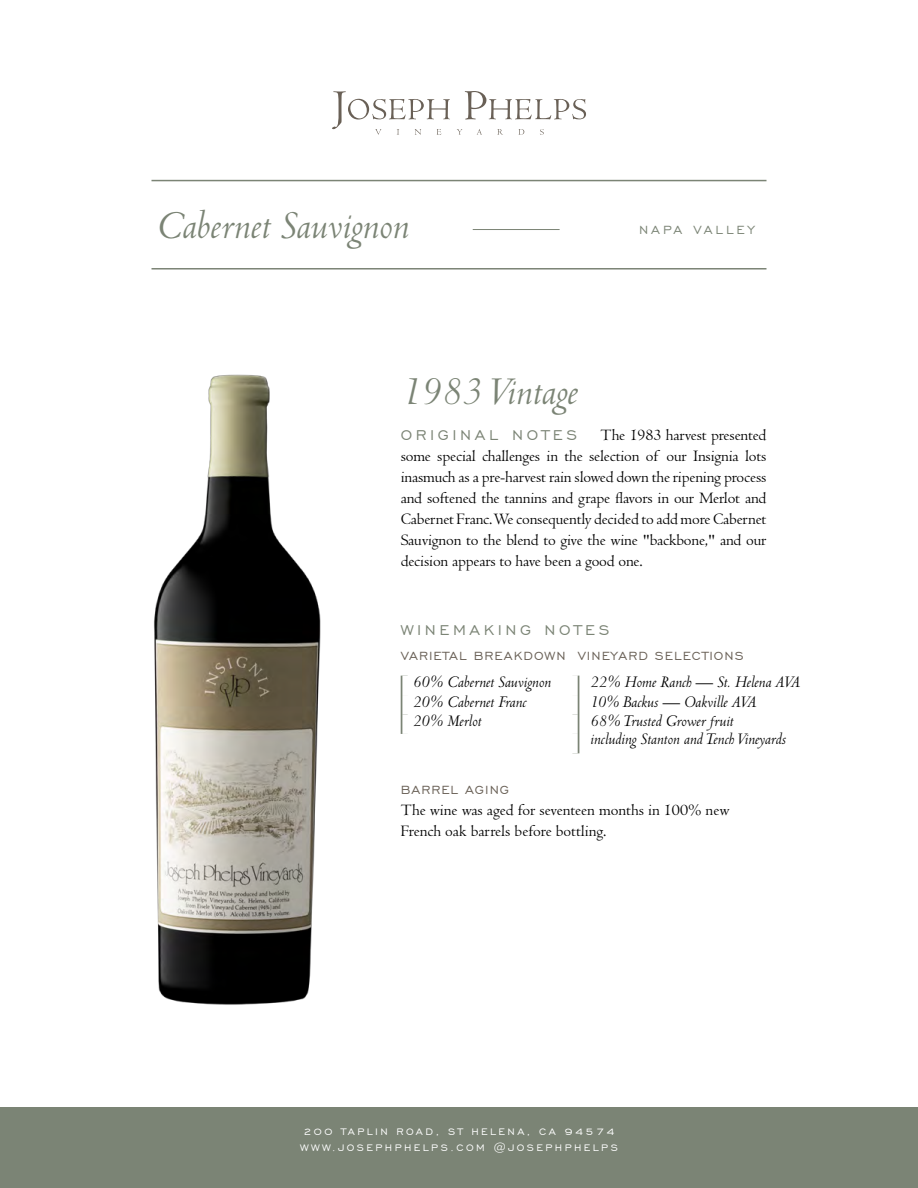
<style>
.page{position:relative;width:918px;height:1188px;background:#fff}
.page>*{position:absolute;margin:0;border:0;box-sizing:border-box;transform-origin:0 0}
.t1{font:italic 42px "Centaur MT Std";color:#7b8475}
.t2{font:18px "Engravers Gothic BT";letter-spacing:.2em;color:#7b8475}
.t3{font:italic 17.25px/18px "Centaur MT Std";color:#000}
.t4{font:16.5px/21px "Centaur MT Std";letter-spacing:-.01em;color:#000;text-align:justify}
.t5{font:15px "Engravers Gothic BT";letter-spacing:.07em;color:#696056}
.t6{font:15px "Engravers Gothic BT";letter-spacing:.2em;color:#7b8475}
.t7{font:12px/16.5px "Engravers Gothic BT";letter-spacing:.2em;color:#fff}
</style>
<div class="page">
<div style="left:0;top:1107px;width:918px;height:81px;background:#7b8475"></div>
<svg style="left:457px;top:129px;width:5px;height:6px"></svg>
<svg style="left:477px;top:129px;width:5px;height:6px"></svg>
<svg style="left:497px;top:129px;width:6px;height:6px"></svg>
<svg style="left:518px;top:129px;width:6px;height:6px"></svg>
<svg style="left:540px;top:129px;width:4px;height:6px"></svg>
<svg style="left:332px;top:91px;width:118px;height:44px"></svg>
<svg style="left:465px;top:91px;width:121px;height:28px"></svg>
<svg style="left:401px;top:676px;width:178px;height:77px"></svg>
<div style="left:402px;top:676px;width:11px;height:19px;background:#fff"></div>
<div style="left:567px;top:676px;width:11px;height:19px;background:#fff"></div>
<div style="left:402px;top:695px;width:11px;height:19px;background:#fff"></div>
<div style="left:567px;top:695px;width:11px;height:19px;background:#fff"></div>
<div style="left:402px;top:714px;width:11px;height:20px;background:#fff"></div>
<div style="left:567px;top:714px;width:11px;height:20px;background:#fff"></div>
<div style="left:567px;top:734px;width:11px;height:19px;background:#fff"></div>
<hr style="left:152px;top:180px;width:614px;height:1px;background:#7b8475">
<hr style="left:152px;top:268px;width:614px;height:2px;background:#7b8475">
<hr style="left:473px;top:229px;width:87px;height:1px;background:#7b8475">
<img style="left:154px;top:374px;width:167px;height:631px">
<h1 class="t1" style="left:156px;top:199px;width:254px">Cabernet Sauvignon</h1>
<p class="t6" style="left:639px;top:222px;width:117px">NAPA VALLEY</p>
<h1 class="t1" style="left:401px;top:365px;width:178px">1983 Vintage</h1>
<p class="t2" style="left:401px;top:425px;width:178px">ORIGINAL NOTES</p>
<p class="t4" style="left:401px;top:425px;width:367px;text-indent:200px">The 1983 harvest presented some special challenges in the selection of our Insignia lots inasmuch as a pre-harvest rain slowed down the ripening process and softened the tannins and grape flavors in our Merlot and Cabernet Franc. We consequently decided to add more Cabernet Sauvignon to the blend to give the wine "backbone," and our decision appears to have been a good one.</p>
<p class="t2" style="left:401px;top:620px;width:210px">WINEMAKING NOTES</p>
<p class="t5" style="left:401px;top:648px;width:344px">VARIETAL BREAKDOWN VINEYARD SELECTIONS</p>
<p class="t3" style="left:413px;top:672px;width:140px">60% Cabernet Sauvignon</p>
<p class="t3" style="left:590px;top:672px;width:211px">22% Home Ranch — St. Helena AVA</p>
<p class="t3" style="left:413px;top:692px;width:115px">20% Cabernet Franc</p>
<p class="t3" style="left:590px;top:692px;width:168px">10% Backus — Oakville AVA</p>
<p class="t3" style="left:413px;top:711px;width:70px">20% Merlot</p>
<p class="t3" style="left:590px;top:711px;width:197px">68% Trusted Grower fruit<br>including Stanton and Tench Vineyards</p>
<p class="t5" style="left:401px;top:781px;width:110px">BARREL AGING</p>
<p class="t4" style="left:401px;top:800px;width:330px">The wine was aged for seventeen months in 100% new<br>French oak barrels before bottling.</p>
<p class="t7" style="left:300px;top:1123px;width:319px">200 TAPLIN ROAD, ST HELENA, CA 94574<br>WWW.JOSEPHPHELPS.COM @JOSEPHPHELPS</p>
</div>
